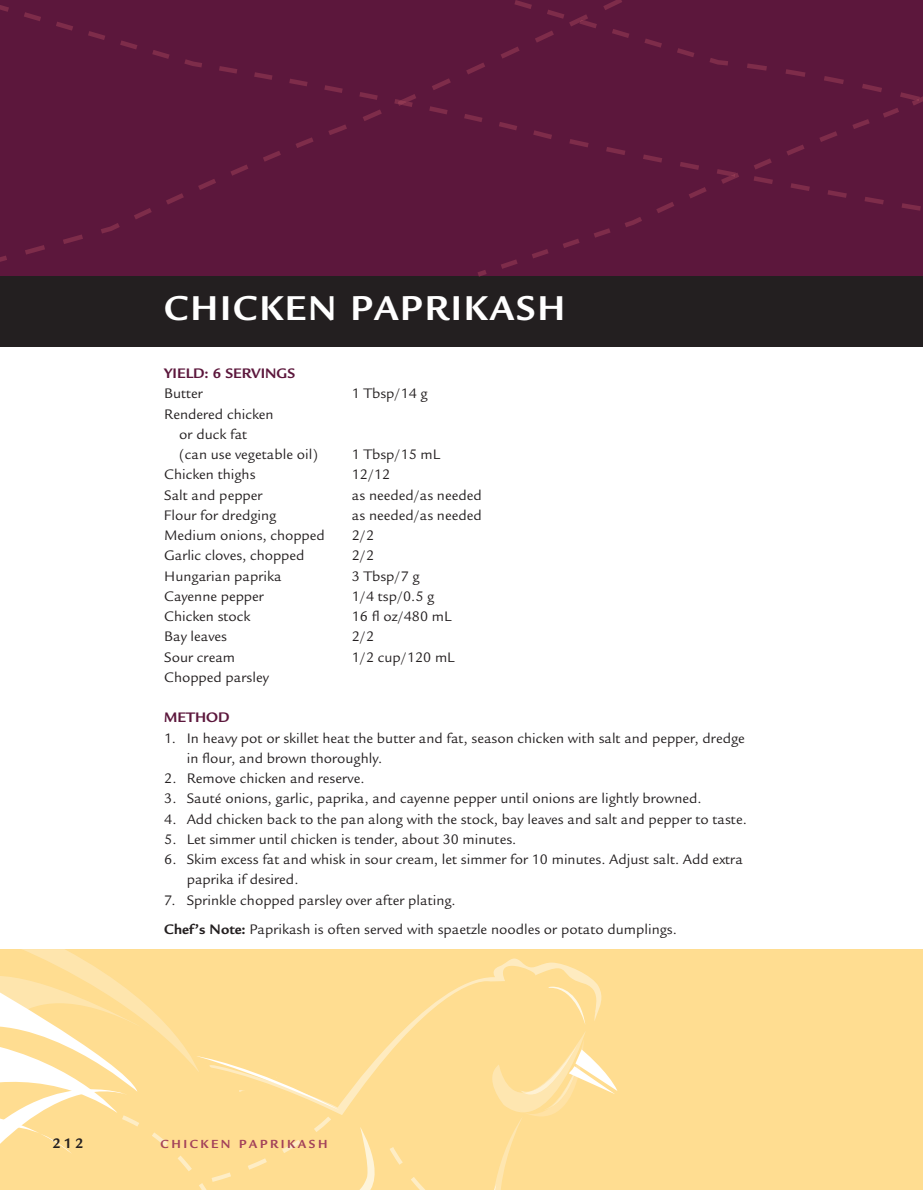
<style>
.page{position:relative;width:923px;height:1190px;background:#fff}
.page>*{position:absolute;margin:0;border:0;box-sizing:border-box;transform-origin:0 0}
.t1{font:700 37.5px "Legacy Sans Std";letter-spacing:.05em;color:#fff}
.t2{font:15px/20.2px "Legacy Sans Std";color:#231f20}
.t3{font:700 15px/20.2px "Legacy Sans Std";color:#5c173c}
.t4{font:700 15px "Legacy Sans Std";color:#231f20}
.t5{font:700 12.75px "Legacy Sans Std";letter-spacing:.2em;color:#a3425a}
.s1{font-weight:400;color:#231f20}
.s2{font-weight:700}
</style>
<div class="page">
<div style="left:0;top:949px;width:922px;height:241px;background:#ffdd91"></div>
<div style="left:0;top:0;width:922px;height:330px;background:#5c173c"></div>
<div style="left:0;top:330px;width:922px;height:16px;background:#231f20"></div>
<div style="left:0;top:277px;width:922px;height:53px;background:#231f20"></div>
<svg style="left:0;top:223px;width:120px;height:39px"></svg>
<svg style="left:477px;top:219px;width:445px;height:58px"></svg>
<svg style="left:426px;top:958px;width:172px;height:57px"></svg>
<svg style="left:481px;top:986px;width:136px;height:204px"></svg>
<svg style="left:0;top:949px;width:426px;height:241px"></svg>
<svg style="left:0;top:5px;width:921px;height:214px"></svg>
<svg style="left:490px;top:0;width:432px;height:109px"></svg>
<p class="t1" style="left:164px;top:294px;width:402px">CHICKEN PAPRIKASH</p>
<p class="t3" style="left:164px;top:365px;width:132px">YIELD: 6 SERVINGS<br><span class="s1">Butter</span></p>
<p class="t2" style="left:179px;top:405px;width:140px;text-indent:-15px">Rendered chicken<br>or duck fat<br>(can use vegetable oil)</p>
<p class="t2" style="left:352px;top:385px;width:77px">1 Tbsp/14 g</p>
<p class="t2" style="left:352px;top:446px;width:90px">1 Tbsp/15 mL</p>
<p class="t2" style="left:164px;top:466px;width:93px">Chicken thighs</p>
<p class="t2" style="left:352px;top:466px;width:40px">12/12</p>
<p class="t2" style="left:164px;top:486px;width:100px">Salt and pepper</p>
<p class="t2" style="left:352px;top:486px;width:131px">as needed/as needed</p>
<p class="t2" style="left:164px;top:506px;width:114px">Flour for dredging</p>
<p class="t2" style="left:352px;top:506px;width:131px">as needed/as needed</p>
<p class="t2" style="left:164px;top:527px;width:162px">Medium onions, chopped</p>
<p class="t2" style="left:352px;top:527px;width:24px">2/2</p>
<p class="t2" style="left:164px;top:547px;width:142px">Garlic cloves, chopped</p>
<p class="t2" style="left:352px;top:547px;width:24px">2/2</p>
<p class="t2" style="left:164px;top:567px;width:119px">Hungarian paprika</p>
<p class="t2" style="left:352px;top:567px;width:69px">3 Tbsp/7 g</p>
<p class="t2" style="left:164px;top:587px;width:101px">Cayenne pepper</p>
<p class="t2" style="left:352px;top:587px;width:84px">1/4 tsp/0.5 g</p>
<p class="t2" style="left:164px;top:608px;width:88px">Chicken stock</p>
<p class="t2" style="left:352px;top:608px;width:101px">16 fl oz/480 mL</p>
<p class="t2" style="left:164px;top:628px;width:64px">Bay leaves</p>
<p class="t2" style="left:352px;top:628px;width:24px">2/2</p>
<p class="t2" style="left:164px;top:648px;width:72px">Sour cream</p>
<p class="t2" style="left:352px;top:648px;width:104px">1/2 cup/120 mL</p>
<p class="t2" style="left:164px;top:668px;width:106px">Chopped parsley</p>
<p class="t3" style="left:164px;top:709px;width:67px">METHOD</p>
<p class="t2" style="left:187px;top:729px;width:559px;text-indent:-22px">1. In heavy pot or skillet heat the butter and fat, season chicken with salt and pepper, dredge in flour, and brown thoroughly.</p>
<p class="t2" style="left:164px;top:770px;width:202px">2. Remove chicken and reserve.</p>
<p class="t2" style="left:164px;top:790px;width:539px">3. Sauté onions, garlic, paprika, and cayenne pepper until onions are lightly browned.</p>
<p class="t2" style="left:164px;top:810px;width:584px">4. Add chicken back to the pan along with the stock, bay leaves and salt and pepper to taste.</p>
<p class="t2" style="left:164px;top:830px;width:353px">5. Let simmer until chicken is tender, about 30 minutes.</p>
<p class="t2" style="left:187px;top:851px;width:557px;text-indent:-22px">6. Skim excess fat and whisk in sour cream, let simmer for 10 minutes. Adjust salt. Add extra paprika if desired.</p>
<p class="t2" style="left:164px;top:887px;width:514px;line-height:29.2px">7. Sprinkle chopped parsley over after plating.<br><span class="s2">Chef’s Note:</span> Paprikash is often served with spaetzle noodles or potato dumplings.</p>
<p class="t4" style="left:52px;top:1138px;width:33px">212</p>
<p class="t5" style="left:160px;top:1139px;width:168px">CHICKEN PAPRIKASH</p>
</div>
